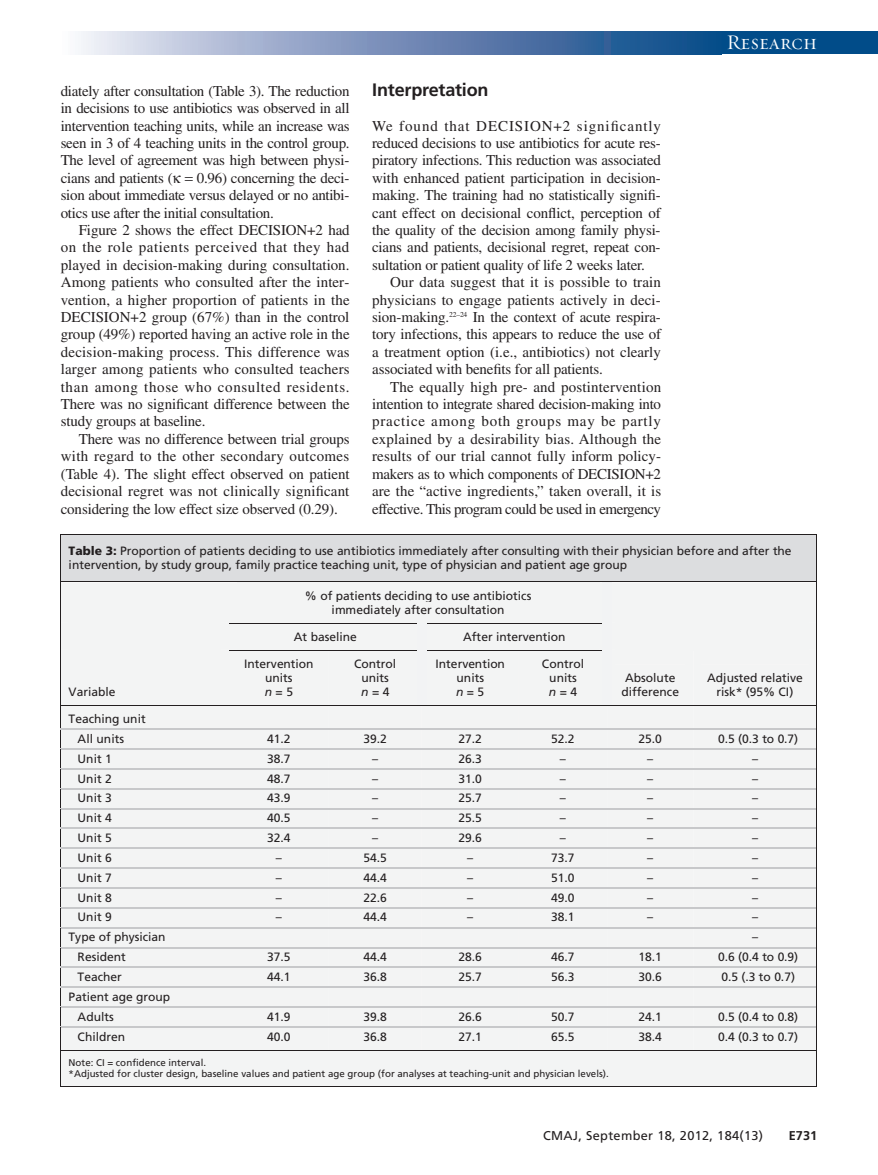
<style>
.page{position:relative;width:878px;height:1175px;background:#fff}
.page>*{position:absolute;margin:0;border:0;box-sizing:border-box;transform-origin:0 0}
.t1{font:21px "Requiem Display HTF Small Caps";letter-spacing:.005em;color:#fff}
.t2{font:700 18px "Frutiger LT Std";letter-spacing:-.01em;color:#231f20}
.t3{font:15px/17.4px "Times LT Std";letter-spacing:-.015em;color:#231f20;text-align:justify}
.t4{font:12.75px "Frutiger LT Std";letter-spacing:.025em;color:#231f20}
.t5{font:700 12.75px "Frutiger LT Std";color:#231f20}
.t6{font:12px/14.2px "Frutiger";color:#231f20;text-align:center}
.t7{font:9.75px/11.6px "Frutiger";color:#231f20}
.s1{font-weight:900}
.s2{font-style:italic}
</style>
<div class="page">
<div style="left:715px;top:32px;width:163px;height:22px;background:#014c89"></div>
<svg style="left:81px;top:32px;width:634px;height:22px;background:#7792ba"></svg>
<svg style="left:60px;top:534px;width:757px;height:552px"></svg>
<h1 class="t1" style="left:726px;top:30px;width:92px">Research</h1>
<p class="t2" style="left:372px;top:82px;width:118px">Interpretation</p>
<p class="t3" style="left:372px;top:118px;width:290px">We found that DECISION+2 significantly reduced decisions to use antibiotics for acute res&shy;piratory infections. This reduction was associated with enhanced patient participation in decision&shy;making. The training had no statistically signifi&shy;cant effect on decisional conflict, perception of the quality of the decision among family physi&shy;cians and patients, decisional regret, repeat con&shy;sultation or patient quality of life 2 weeks later.</p>
<p class="t3" style="left:372px;top:275px;width:290px;text-indent:18px">Our data suggest that it is possible to train physicians to engage patients actively in deci&shy;sion-making.<sup>22–24</sup> In the context of acute respira&shy;tory infections, this appears to reduce the use of a treatment option (i.e., antibiotics) not clearly associated with benefits for all patients.</p>
<p class="t3" style="left:372px;top:379px;width:290px;text-indent:18px">The equally high pre- and postintervention intention to integrate shared decision-making into practice among both groups may be partly explained by a desirability bias. Although the results of our trial cannot fully inform policy&shy;makers as to which components of DECISION+2 are the “active ingredients,” taken overall, it is effective. This program could be used in emergency</p>
<p class="t6" style="left:69px;top:545px;width:724px;text-align:left"><span class="s1">Table 3:</span> Proportion of patients deciding to use antibiotics immediately after consulting with their physician before and after the intervention, by study group, family practice teaching unit, type of physician and patient age group</p>
<p class="t6" style="left:305px;top:589px;width:228px">% of patients deciding to use antibiotics immediately after consultation</p>
<p class="t6" style="left:294px;top:630px;width:64px">At baseline</p>
<p class="t6" style="left:463px;top:630px;width:104px">After intervention</p>
<p class="t3" style="left:61px;top:84px;width:290px">diately after consultation (Table 3). The reduction in decisions to use antibiotics was observed in all intervention teaching units, while an increase was seen in 3 of 4 teaching units in the control group.<br>The level of agreement was high between physi&shy;cians and patients (</p>
<p class="t3" style="left:61px;top:171px;width:290px;text-indent:136px">0.96) concerning the deci&shy;sion about immediate versus delayed or no antibi&shy;otics use after the initial consultation.</p>
<p class="t3" style="left:61px;top:223px;width:290px;text-indent:18px">Figure 2 shows the effect DECISION+2 had on the role patients perceived that they had played in decision-making during consultation.<br>Among patients who consulted after the inter&shy;vention, a higher proportion of patients in the DECISION+2 group (67%) than in the control group (49%) reported having an active role in the decision-making process. This difference was larger among patients who consulted teachers than among those who consulted residents.<br>There was no significant difference between the study groups at baseline.</p>
<p class="t3" style="left:61px;top:432px;width:290px;text-indent:18px">There was no difference between trial groups with regard to the other secondary outcomes (Table 4). The slight effect observed on patient decisional regret was not clinically significant considering the low effect size observed (0.29).</p>
<p class="t6" style="left:69px;top:686px;width:48px">Variable</p>
<p class="t6" style="left:78px;top:710px;width:70px;line-height:19.8px;text-align:left;text-indent:-9px">Teaching unit<br>All units</p>
<p class="t6" style="left:244px;top:657px;width:71px">Intervention units<br><span class="s2">n</span>=5</p>
<p class="t6" style="left:354px;top:657px;width:44px">Control units <span class="s2">n</span>=4</p>
<p class="t6" style="left:435px;top:657px;width:71px">Intervention units<br><span class="s2">n</span>=5</p>
<p class="t6" style="left:542px;top:657px;width:44px">Control units <span class="s2">n</span>=4</p>
<p class="t6" style="left:621px;top:671px;width:59px">Absolute difference</p>
<p class="t6" style="left:707px;top:671px;width:97px">Adjusted relative risk* (95% CI)</p>
<p class="t6" style="left:267px;top:732px;width:25px">41.2</p>
<p class="t6" style="left:363px;top:732px;width:25px">39.2</p>
<p class="t6" style="left:458px;top:732px;width:25px">27.2</p>
<p class="t6" style="left:551px;top:732px;width:25px">52.2</p>
<p class="t6" style="left:638px;top:732px;width:25px">25.0</p>
<p class="t6" style="left:718px;top:732px;width:82px">0.5 (0.3 to 0.7)</p>
<p class="t6" style="left:78px;top:752px;width:36px">Unit 1</p>
<p class="t6" style="left:267px;top:752px;width:25px">38.7</p>
<p class="t6" style="left:372px;top:752px;width:8px">–</p>
<p class="t6" style="left:458px;top:752px;width:25px">26.3</p>
<p class="t6" style="left:560px;top:752px;width:8px">–</p>
<p class="t6" style="left:647px;top:752px;width:8px">–</p>
<p class="t6" style="left:752px;top:752px;width:8px">–</p>
<p class="t6" style="left:78px;top:772px;width:36px">Unit 2</p>
<p class="t6" style="left:267px;top:772px;width:25px">48.7</p>
<p class="t6" style="left:372px;top:772px;width:8px">–</p>
<p class="t6" style="left:458px;top:772px;width:25px">31.0</p>
<p class="t6" style="left:560px;top:772px;width:8px">–</p>
<p class="t6" style="left:647px;top:772px;width:8px">–</p>
<p class="t6" style="left:752px;top:772px;width:8px">–</p>
<p class="t6" style="left:78px;top:792px;width:36px">Unit 3</p>
<p class="t6" style="left:267px;top:792px;width:25px">43.9</p>
<p class="t6" style="left:372px;top:792px;width:8px">–</p>
<p class="t6" style="left:458px;top:792px;width:25px">25.7</p>
<p class="t6" style="left:560px;top:792px;width:8px">–</p>
<p class="t6" style="left:647px;top:792px;width:8px">–</p>
<p class="t6" style="left:752px;top:792px;width:8px">–</p>
<p class="t6" style="left:78px;top:812px;width:36px">Unit 4</p>
<p class="t6" style="left:267px;top:812px;width:25px">40.5</p>
<p class="t6" style="left:372px;top:812px;width:8px">–</p>
<p class="t6" style="left:458px;top:812px;width:25px">25.5</p>
<p class="t6" style="left:560px;top:812px;width:8px">–</p>
<p class="t6" style="left:647px;top:812px;width:8px">–</p>
<p class="t6" style="left:752px;top:812px;width:8px">–</p>
<p class="t6" style="left:78px;top:831px;width:36px">Unit 5</p>
<p class="t6" style="left:267px;top:831px;width:25px">32.4</p>
<p class="t6" style="left:372px;top:831px;width:8px">–</p>
<p class="t6" style="left:458px;top:831px;width:25px">29.6</p>
<p class="t6" style="left:560px;top:831px;width:8px">–</p>
<p class="t6" style="left:647px;top:831px;width:8px">–</p>
<p class="t6" style="left:752px;top:831px;width:8px">–</p>
<p class="t6" style="left:78px;top:851px;width:36px">Unit 6</p>
<p class="t6" style="left:276px;top:851px;width:8px">–</p>
<p class="t6" style="left:363px;top:851px;width:25px">54.5</p>
<p class="t6" style="left:467px;top:851px;width:8px">–</p>
<p class="t6" style="left:551px;top:851px;width:25px">73.7</p>
<p class="t6" style="left:647px;top:851px;width:8px">–</p>
<p class="t6" style="left:752px;top:851px;width:8px">–</p>
<p class="t6" style="left:78px;top:871px;width:36px">Unit 7</p>
<p class="t6" style="left:276px;top:871px;width:8px">–</p>
<p class="t6" style="left:363px;top:871px;width:25px">44.4</p>
<p class="t6" style="left:467px;top:871px;width:8px">–</p>
<p class="t6" style="left:551px;top:871px;width:25px">51.0</p>
<p class="t6" style="left:647px;top:871px;width:8px">–</p>
<p class="t6" style="left:752px;top:871px;width:8px">–</p>
<p class="t6" style="left:78px;top:891px;width:36px">Unit 8</p>
<p class="t6" style="left:276px;top:891px;width:8px">–</p>
<p class="t6" style="left:363px;top:891px;width:25px">22.6</p>
<p class="t6" style="left:467px;top:891px;width:8px">–</p>
<p class="t6" style="left:551px;top:891px;width:25px">49.0</p>
<p class="t6" style="left:647px;top:891px;width:8px">–</p>
<p class="t6" style="left:752px;top:891px;width:8px">–</p>
<p class="t6" style="left:78px;top:911px;width:36px">Unit 9</p>
<p class="t6" style="left:276px;top:911px;width:8px">–</p>
<p class="t6" style="left:363px;top:911px;width:25px">44.4</p>
<p class="t6" style="left:467px;top:911px;width:8px">–</p>
<p class="t6" style="left:551px;top:911px;width:25px">38.1</p>
<p class="t6" style="left:647px;top:911px;width:8px">–</p>
<p class="t6" style="left:752px;top:911px;width:8px">–</p>
<p class="t6" style="left:69px;top:931px;width:98px">Type of physician</p>
<p class="t6" style="left:752px;top:931px;width:8px">–</p>
<p class="t6" style="left:78px;top:950px;width:50px">Resident</p>
<p class="t6" style="left:267px;top:950px;width:25px">37.5</p>
<p class="t6" style="left:363px;top:950px;width:25px">44.4</p>
<p class="t6" style="left:458px;top:950px;width:25px">28.6</p>
<p class="t6" style="left:551px;top:950px;width:25px">46.7</p>
<p class="t6" style="left:638px;top:950px;width:25px">18.1</p>
<p class="t6" style="left:718px;top:950px;width:82px">0.6 (0.4 to 0.9)</p>
<p class="t6" style="left:78px;top:970px;width:46px">Teacher</p>
<p class="t6" style="left:267px;top:970px;width:25px">44.1</p>
<p class="t6" style="left:363px;top:970px;width:25px">36.8</p>
<p class="t6" style="left:458px;top:970px;width:25px">25.7</p>
<p class="t6" style="left:551px;top:970px;width:25px">56.3</p>
<p class="t6" style="left:638px;top:970px;width:25px">30.6</p>
<p class="t6" style="left:721px;top:970px;width:75px">0.5 (.3 to 0.7)</p>
<p class="t6" style="left:78px;top:987px;width:94px;line-height:20px;text-align:left;text-indent:-9px">Patient age group<br>Adults</p>
<p class="t6" style="left:267px;top:1010px;width:25px">41.9</p>
<p class="t6" style="left:363px;top:1010px;width:25px">39.8</p>
<p class="t6" style="left:458px;top:1010px;width:25px">26.6</p>
<p class="t6" style="left:551px;top:1010px;width:25px">50.7</p>
<p class="t6" style="left:638px;top:1010px;width:25px">24.1</p>
<p class="t6" style="left:718px;top:1010px;width:82px">0.5 (0.4 to 0.8)</p>
<p class="t6" style="left:78px;top:1030px;width:49px">Children</p>
<p class="t6" style="left:267px;top:1030px;width:25px">40.0</p>
<p class="t6" style="left:363px;top:1030px;width:25px">36.8</p>
<p class="t6" style="left:458px;top:1030px;width:25px">27.1</p>
<p class="t6" style="left:551px;top:1030px;width:25px">65.5</p>
<p class="t6" style="left:638px;top:1030px;width:25px">38.4</p>
<p class="t6" style="left:718px;top:1030px;width:82px">0.4 (0.3 to 0.7)</p>
<p class="t7" style="left:69px;top:1057px;width:541px">Note: CI = confidence interval.<br>*Adjusted for cluster design, baseline values and patient age group (for analyses at teaching-unit and physician levels).</p>
<p class="t4" style="left:543px;top:1130px;width:221px">CMAJ, September 18, 2012, 184(13)</p>
<p class="t5" style="left:788px;top:1130px;width:30px">E731</p>
</div>
